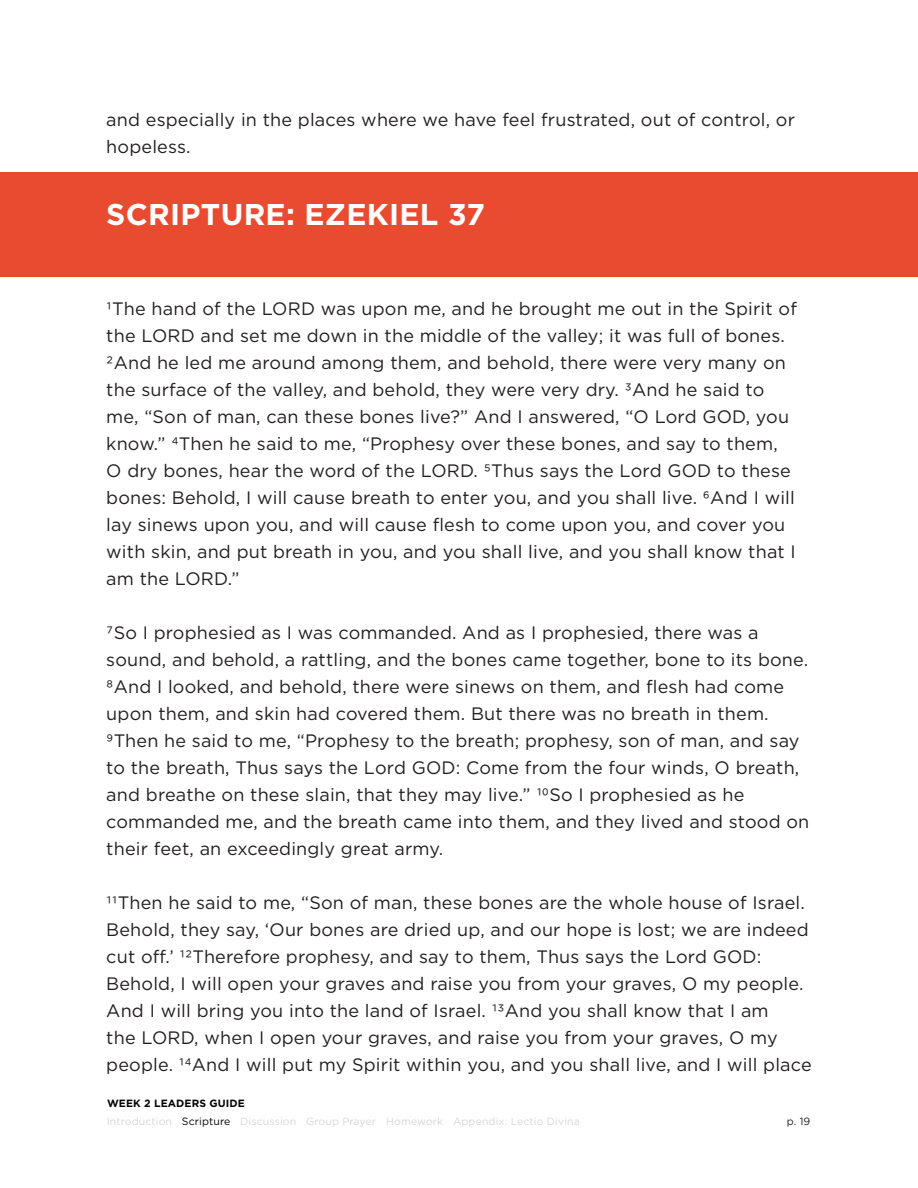
<style>
.page{position:relative;width:918px;height:1188px;background:#fff}
.page>*{position:absolute;margin:0;border:0;box-sizing:border-box;transform-origin:0 0}
.Body_Text_-_Align_Le{font:700 30px "Gotham";letter-spacing:.01em;color:#fff}
.Body_Text_-_Align_Le-2{font:18px/27px "Gotham";letter-spacing:.01em;color:#231f20}
.Page_Numbers_Headers{font:10.5px "Gotham";letter-spacing:.01em;color:#d6d7d8}
.Page_Numbers_Headers-2{font:700 10.5px "Gotham";letter-spacing:.01em;color:#040503}
.Page_Numbers_Headers-3{font:10.5px "Gotham";color:#231f20}
.s1{color:#040503}
</style>
<div class="page">
<div style="left:0;top:172px;width:918px;height:105px;background:#e94b30"></div>
<p class="Body_Text_-_Align_Le-2" style="left:106px;top:106px;width:690px">and especially in the places where we have feel frustrated, out of control, or hopeless.</p>
<p class="Body_Text_-_Align_Le" style="left:106px;top:194px;width:380px">SCRIPTURE: EZEKIEL 37</p>
<p class="Body_Text_-_Align_Le-2" style="left:106px;top:295px;width:692px">1The hand of the LORD was upon me, and he brought me out in the Spirit of the LORD and set me down in the middle of the valley; it was full of bones.<br>2And he led me around among them, and behold, there were very many on the surface of the valley, and behold, they were very dry. 3And he said to me, “Son of man, can these bones live?” And I answered, “O Lord GOD, you know.” 4Then he said to me, “Prophesy over these bones, and say to them, O dry bones, hear the word of the LORD. 5Thus says the Lord GOD to these bones: Behold, I will cause breath to enter you, and you shall live. 6And I will lay sinews upon you, and will cause flesh to come upon you, and cover you with skin, and put breath in you, and you shall live, and you shall know that I am the LORD.”</p>
<p class="Body_Text_-_Align_Le-2" style="left:106px;top:619px;width:705px">7So I prophesied as I was commanded. And as I prophesied, there was a sound, and behold, a rattling, and the bones came together, bone to its bone.<br>8And I looked, and behold, there were sinews on them, and flesh had come upon them, and skin had covered them. But there was no breath in them.<br>9Then he said to me, “Prophesy to the breath; prophesy, son of man, and say to the breath, Thus says the Lord GOD: Come from the four winds, O breath, and breathe on these slain, that they may live.” 10So I prophesied as he commanded me, and the breath came into them, and they lived and stood on their feet, an exceedingly great army.</p>
<p class="Body_Text_-_Align_Le-2" style="left:106px;top:889px;width:704px">11Then he said to me, “Son of man, these bones are the whole house of Israel.<br>Behold, they say, ‘Our bones are dried up, and our hope is lost; we are indeed cut off.’ 12Therefore prophesy, and say to them, Thus says the Lord GOD:<br>Behold, I will open your graves and raise you from your graves, O my people.</p>
<p class="Body_Text_-_Align_Le-2" style="left:106px;top:997px;width:707px">And I will bring you into the land of Israel. 13And you shall know that I am<br>the LORD, when I open your graves, and raise you from your graves, O my people. 14And I will put my Spirit within you, and you shall live, and I will place</p>
<p class="Page_Numbers_Headers-2" style="left:107px;top:1096px;width:139px">WEEK 2 LEADERS GUIDE</p>
<p class="Page_Numbers_Headers" style="left:107px;top:1115px;width:475px">Introduction <span class="s1">Scripture</span> Discussion Group Prayer Homework Appendix: Lectio Divina</p>
<p class="Page_Numbers_Headers-3" style="left:787px;top:1115px;width:25px">p. 19</p>
</div>
